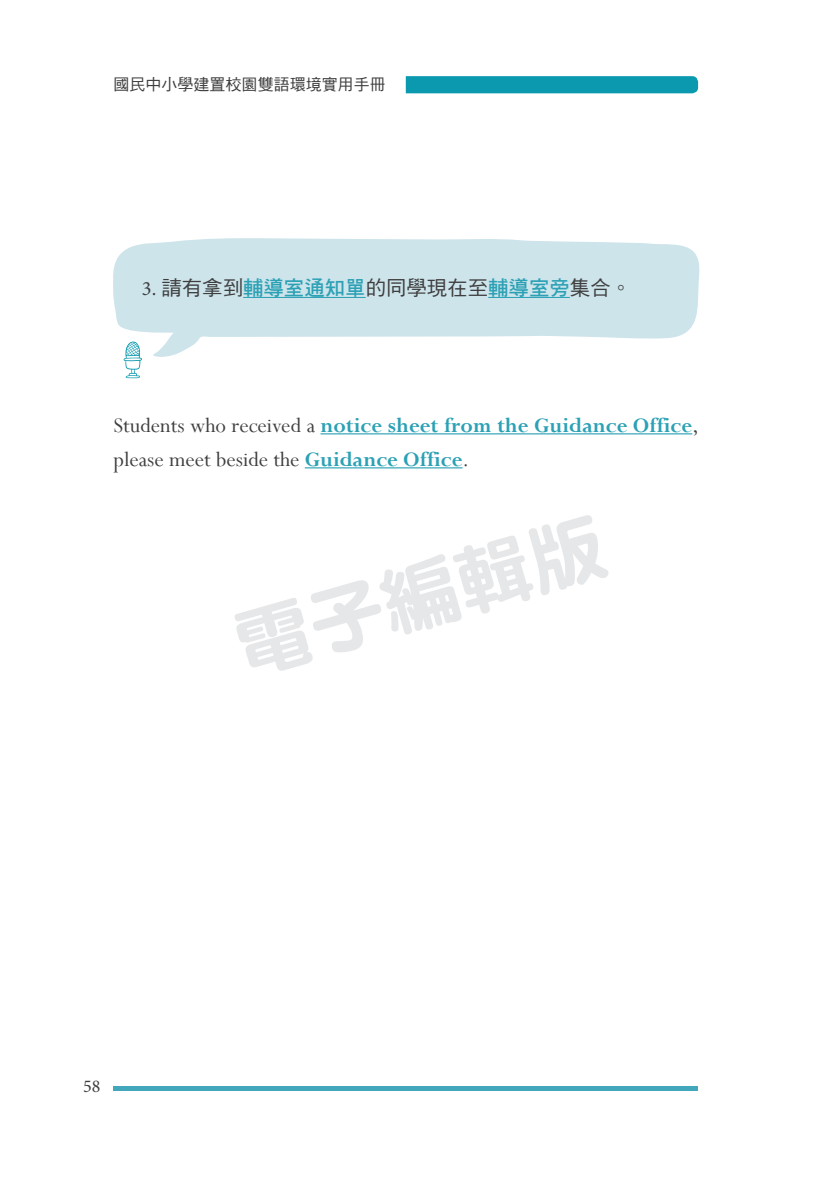
<style>
.page{position:relative;width:840px;height:1191px;background:#fff}
.page>*{position:absolute;margin:0;border:0;box-sizing:border-box;transform-origin:0 0}
.t1{font:76px "DFN Yuan XB HK BF";color:#e6e7e9}
.t2{font:700 23px/33.8px "Perpetua";color:#2ca1b5}
.t3{font:20.4px "DF Hei Std W5";color:#3e3e3f}
.t4{font:18px "Minion Pro";color:#3e3e3f}
.t5{font:16px "DF Hei Std W5";color:#3e3e3f}
.s1{font-family:"Minion Pro"}
.s2{font-family:"DF Hei Std W7";color:#2ca1b5}
.s3{font-weight:400;color:#3e3e3f}
</style>
<div class="page">
<hr style="left:113px;top:1086px;width:584px;height:4px;background:#42a7bb">
<div style="left:405px;top:76px;width:292px;height:17px;background:#0a99af"></div>
<svg style="left:113px;top:238px;width:587px;height:119px;fill:#cde4eb"></svg>
<hr style="left:243px;top:297px;width:122px;height:1px;background:#2ca1b5">
<hr style="left:488px;top:297px;width:81px;height:1px;background:#2ca1b5">
<hr style="left:320px;top:433px;width:372px;height:1px;background:#2ca1b5">
<hr style="left:304px;top:467px;width:158px;height:1px;background:#2ca1b5">
<svg style="left:123px;top:341px;width:19px;height:37px"></svg>
<p class="t5" style="left:113px;top:75px;width:273px">國民中小學建置校園雙語環境實用手冊</p>
<p class="t3" style="left:142px;top:277px;width:490px"><span class="s1">3.</span> 請有拿到<span class="s2">輔導室通知單</span>的同學現在至<span class="s2">輔導室旁</span>集合。</p>
<p class="t2" style="left:113px;top:408px;width:586px"><span class="s3">Students who received a</span> notice sheet from the Guidance Office<span class="s3">, please meet beside the</span> Guidance Office<span class="s3">.</span></p>
<h1 class="t1" style="left:226px;top:611px;width:381px;rotate:-16deg">電子編輯版</h1>
<p class="t4" style="left:83px;top:1073px;width:19px">58</p>
</div>
